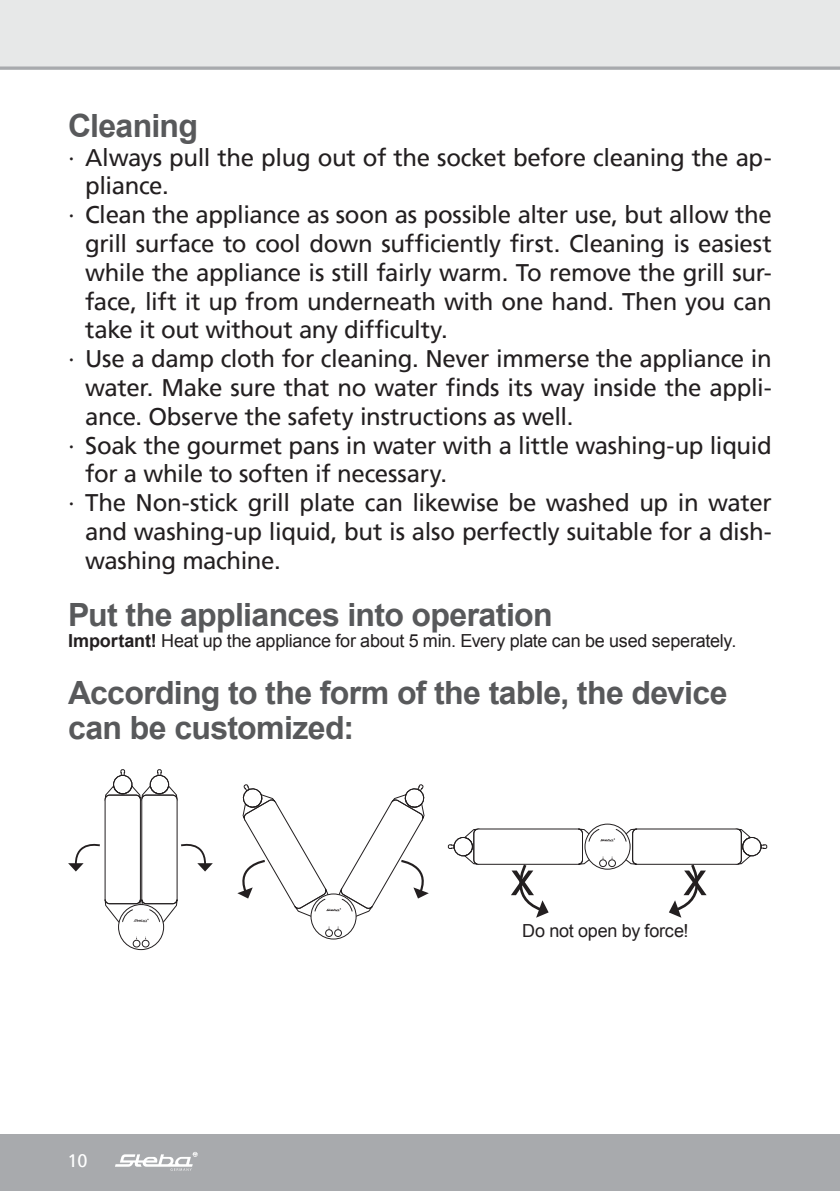
<style>
.page{position:relative;width:840px;height:1191px;background:#fff}
.page>*{position:absolute;margin:0;border:0;box-sizing:border-box;transform-origin:0 0}
.t1{font:700 32px/35.2px "Arial";letter-spacing:-.02em;color:#58595b}
.t2{font:24px "Frutiger";letter-spacing:-.015em;color:#231f20}
.t3{font:18px "Arial";letter-spacing:-.015em;color:#231f20}
.t4{font:18px "Frutiger";color:#fff}
.s1{font-weight:700}
</style>
<div class="page">
<div style="left:0;top:1134px;width:839px;height:57px;background:#a8aaad"></div>
<svg style="left:115px;top:1152px;width:82px;height:18px"></svg>
<div style="left:0;top:0;width:839px;height:68px;background:#e7e8e8"></div>
<svg style="left:0;top:66px;width:839px;height:4px;background:#b3b5b8"></svg>
<div style="left:105px;top:794px;width:36px;height:110px;border:1px solid #231f20;border-radius:5px"></div>
<div style="left:113px;top:775px;width:19px;height:19px;border:1px solid #231f20;border-radius:50%"></div>
<svg style="left:120px;top:769px;width:5px;height:7px"></svg>
<div style="left:141px;top:794px;width:36px;height:110px;border:1px solid #231f20;border-radius:5px"></div>
<div style="left:150px;top:775px;width:19px;height:19px;border:1px solid #231f20;border-radius:50%"></div>
<svg style="left:104px;top:784px;width:74px;height:21px"></svg>
<svg style="left:157px;top:769px;width:5px;height:7px"></svg>
<div style="left:118px;top:904px;width:46px;height:46px;border:1px solid #231f20;border-radius:50%"></div>
<svg style="left:104px;top:899px;width:74px;height:24px"></svg>
<div style="left:133px;top:939px;width:7px;height:8px;border:1px solid #231f20;border-radius:50%"></div>
<div style="left:142px;top:939px;width:7px;height:8px;border:1px solid #231f20;border-radius:50%"></div>
<svg style="left:68px;top:843px;width:32px;height:28px"></svg>
<svg style="left:181px;top:843px;width:32px;height:28px"></svg>
<div style="left:325px;top:929px;width:8px;height:8px;border:1px solid #231f20;border-radius:50%"></div>
<div style="left:334px;top:929px;width:8px;height:8px;border:1px solid #231f20;border-radius:50%"></div>
<svg style="left:237px;top:784px;width:192px;height:136px"></svg>
<div style="left:631px;top:828px;width:110px;height:36px;border:1px solid #231f20;border-radius:5px"></div>
<div style="left:741px;top:837px;width:20px;height:19px;border:1px solid #231f20;border-radius:50%"></div>
<svg style="left:730px;top:828px;width:22px;height:37px"></svg>
<svg style="left:759px;top:844px;width:8px;height:5px"></svg>
<div style="left:473px;top:828px;width:109px;height:36px;border:1px solid #231f20;border-radius:5px"></div>
<div style="left:453px;top:837px;width:19px;height:19px;border:1px solid #231f20;border-radius:50%"></div>
<svg style="left:462px;top:828px;width:21px;height:37px"></svg>
<svg style="left:447px;top:844px;width:8px;height:5px"></svg>
<svg style="left:584px;top:824px;width:45px;height:45px"></svg>
<div style="left:584px;top:823px;width:46px;height:46px;border:1px solid #231f20;border-radius:50%"></div>
<svg style="left:577px;top:828px;width:60px;height:37px"></svg>
<div style="left:599px;top:859px;width:7px;height:8px;border:1px solid #231f20;border-radius:50%"></div>
<div style="left:608px;top:859px;width:7px;height:8px;border:1px solid #231f20;border-radius:50%"></div>
<svg style="left:507px;top:862px;width:41px;height:55px"></svg>
<svg style="left:668px;top:862px;width:41px;height:55px"></svg>
<h1 class="t1" style="left:68px;top:111px;width:131px">Cleaning</h1>
<p class="t2" style="left:68px;top:143px;width:705px">∙ Always pull the plug out of the socket before cleaning the ap-</p>
<p class="t2" style="left:85px;top:176px;width:85px">pliance.</p>
<p class="t2" style="left:68px;top:201px;width:704px">∙ Clean the appliance as soon as possible alter use, but allow the</p>
<p class="t2" style="left:85px;top:234px;width:687px">grill surface to cool down sufficiently first. Cleaning is easiest</p>
<p class="t2" style="left:85px;top:262px;width:687px">while the appliance is still fairly warm. To remove the grill sur-</p>
<p class="t2" style="left:85px;top:291px;width:687px">face, lift it up from underneath with one hand. Then you can</p>
<p class="t2" style="left:85px;top:320px;width:364px">take it out without any difficulty.</p>
<p class="t2" style="left:68px;top:345px;width:704px">∙ Use a damp cloth for cleaning. Never immerse the appliance in</p>
<p class="t2" style="left:85px;top:378px;width:687px">water. Make sure that no water finds its way inside the appli-</p>
<p class="t2" style="left:85px;top:406px;width:489px">ance. Observe the safety instructions as well.</p>
<p class="t2" style="left:68px;top:431px;width:704px">∙ Soak the gourmet pans in water with a little washing-up liquid</p>
<p class="t2" style="left:85px;top:464px;width:363px">for a while to soften if necessary.</p>
<p class="t2" style="left:68px;top:489px;width:704px">∙ The Non-stick grill plate can likewise be washed up in water</p>
<p class="t2" style="left:85px;top:522px;width:687px">and washing-up liquid, but is also perfectly suitable for a dish-</p>
<p class="t2" style="left:85px;top:550px;width:197px">washing machine.</p>
<h1 class="t1" style="left:68px;top:600px;width:485px">Put the appliances into operation</h1>
<p class="t3" style="left:68px;top:634px;width:669px"><span class="s1">Important!</span> Heat up the appliance for about 5 min. Every plate can be used seperately.</p>
<h1 class="t1" style="left:68px;top:678px;width:660px">According to the form of the table, the device can be customized:</h1>
<p class="t4" style="left:67px;top:1153px;width:22px">10</p>
<p class="t3" style="left:522px;top:923px;width:168px">Do not open by force!</p>
</div>
